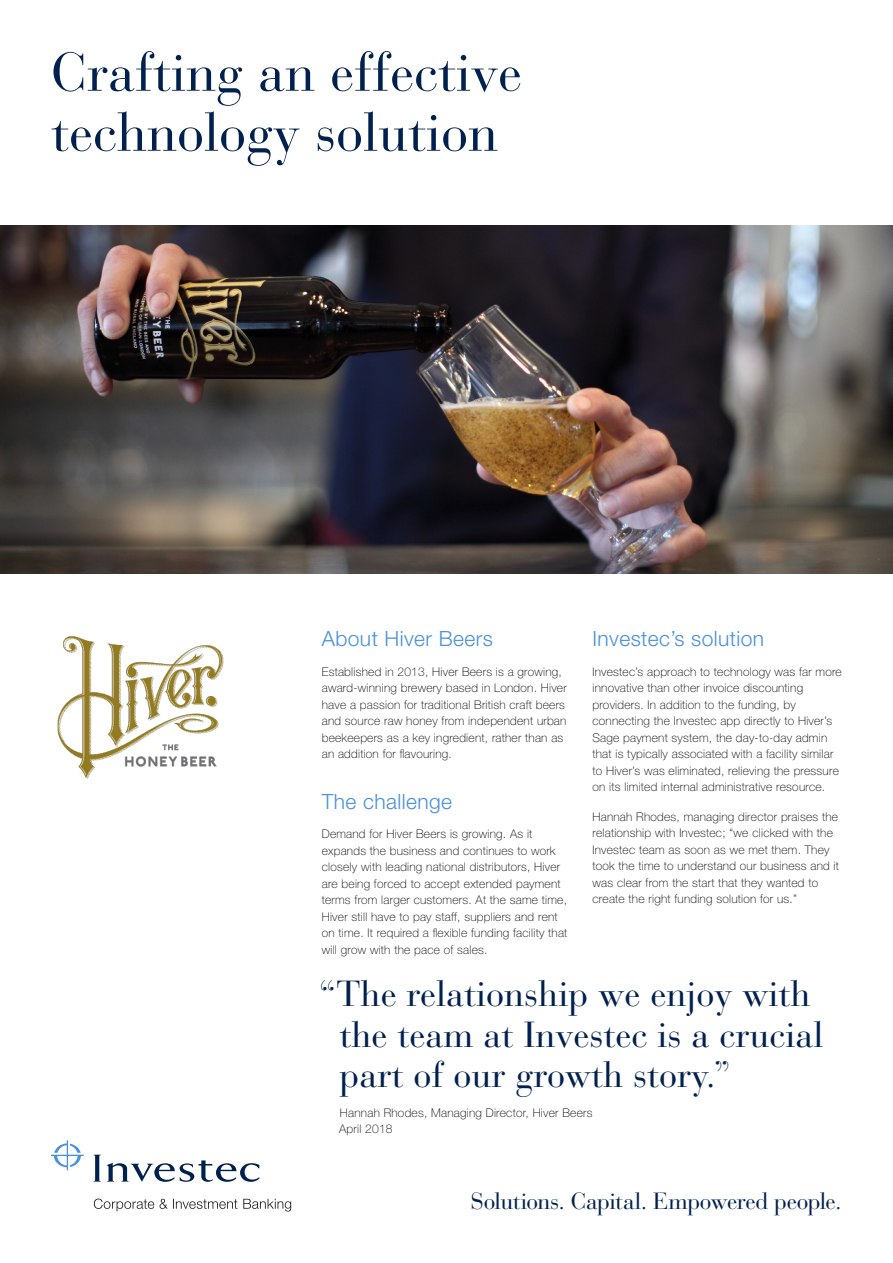
<style>
.page{position:relative;width:893px;height:1263px;background:#fff}
.page>*{position:absolute;margin:0;border:0;box-sizing:border-box;transform-origin:0 0}
.Main_Heading_Page_1{font:54px/60px "Bauer Bodoni Std";color:#00204e}
.Quote_Copy{font:36px/40.5px "Bauer Bodoni Std";color:#00204e}
.t1{font:23.25px "Bauer Bodoni Std";letter-spacing:-.02em;color:#00204e}
.Body_Heading{font:300 21px "Helvetica Neue LT Std";letter-spacing:.02em;color:#4891dc}
.Body_Copy{font:100 12px/16.5px "Helvetica Neue LT Std";letter-spacing:.02em;color:#000}
.Quote_Name_Copy{font:100 12px/16.5px "Helvetica Neue LT Std";letter-spacing:.02em;color:#000}
</style>
<div class="page">
<svg style="left:51px;top:1140px;width:33px;height:30px"></svg>
<svg style="left:94px;top:1155px;width:165px;height:27px"></svg>
<svg style="left:94px;top:1198px;width:197px;height:13px"></svg>
<img style="left:0;top:225px;width:893px;height:348px">
<img style="left:57px;top:636px;width:167px;height:143px">
<p class="Main_Heading_Page_1" style="left:51px;top:43px;width:472px">Crafting an effective technology solution</p>
<p class="Body_Heading" style="left:322px;top:626px;width:173px">About Hiver Beers</p>
<p class="Body_Copy" style="left:322px;top:663px;width:246px">Established in 2013, Hiver Beers is a growing, award-winning brewery based in London. Hiver have a passion for traditional British craft beers and source raw honey from independent urban beekeepers as a key ingredient, rather than as an addition for flavouring.</p>
<p class="Body_Heading" style="left:322px;top:789px;width:132px">The challenge</p>
<p class="Body_Copy" style="left:322px;top:826px;width:247px">Demand for Hiver Beers is growing. As it expands the business and continues to work closely with leading national distributors, Hiver are being forced to accept extended payment terms from larger customers. At the same time, Hiver still have to pay staff, suppliers and rent on time. It required a flexible funding facility that will grow with the pace of sales.</p>
<p class="Body_Heading" style="left:592px;top:626px;width:173px">Investec’s solution</p>
<p class="Body_Copy" style="left:592px;top:663px;width:251px">Investec’s approach to technology was far more innovative than other invoice discounting providers. In addition to the funding, by connecting the Investec app directly to Hiver’s Sage payment system, the day-to-day admin that is typically associated with a facility similar to Hiver’s was eliminated, relieving the pressure on its limited internal administrative resource.</p>
<p class="Body_Copy" style="left:592px;top:808px;width:248px">Hannah Rhodes, managing director praises the relationship with Investec; “we clicked with the Investec team as soon as we met them. They took the time to understand our business and it was clear from the start that they wanted to create the right funding solution for us.”</p>
<p class="Quote_Copy" style="left:339px;top:974px;width:486px;text-indent:-21px">“The relationship we enjoy with the team at Investec is a crucial part of our growth story.”</p>
<p class="Quote_Name_Copy" style="left:339px;top:1104px;width:255px">Hannah Rhodes, Managing Director, Hiver Beers<br>April 2018</p>
<p class="t1" style="left:471px;top:1187px;width:372px">Solutions. Capital. Empowered people.</p>
</div>
